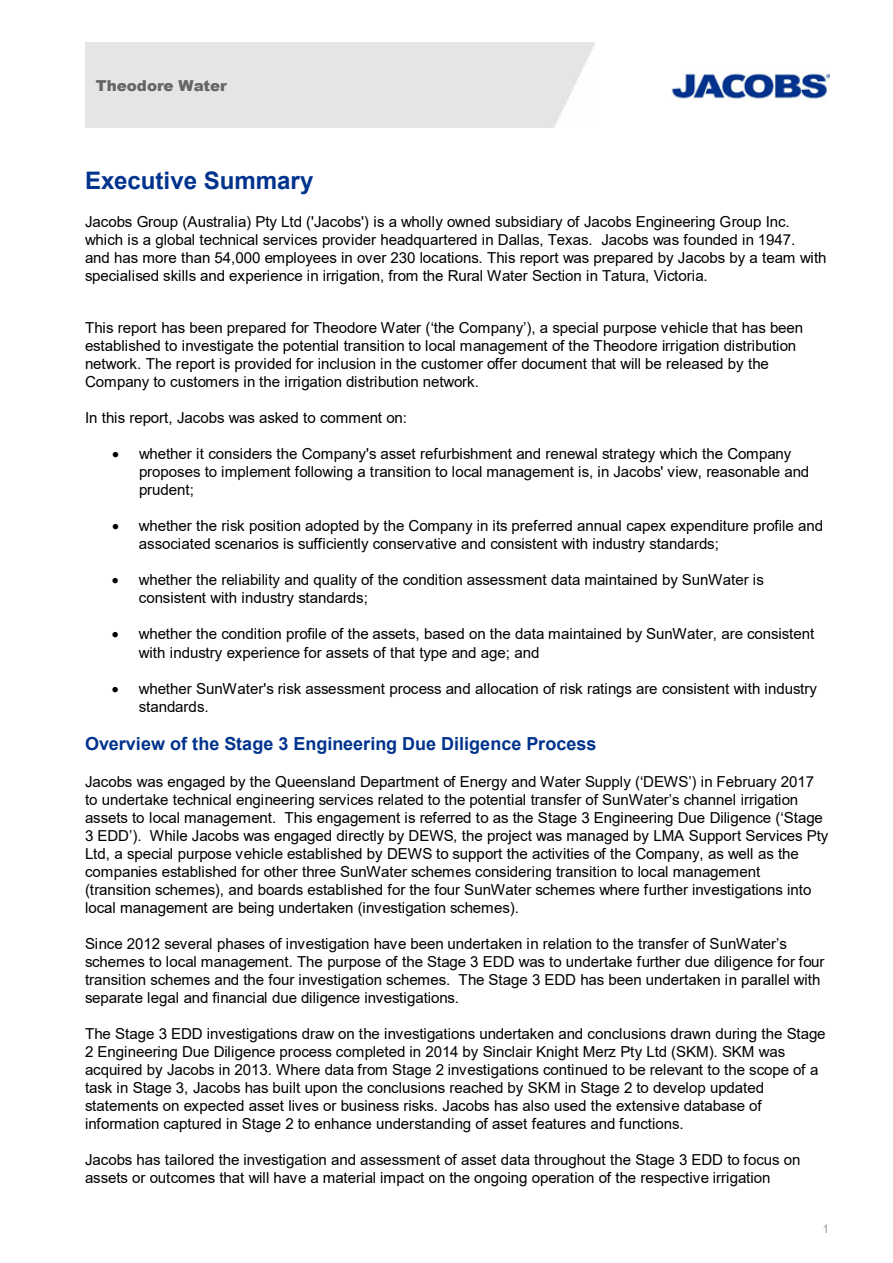
<style>
.page{position:relative;width:893px;height:1263px;background:#fff}
.page>*{position:absolute;margin:0;border:0;box-sizing:border-box;transform-origin:0 0}
.t1{font:700 24.15px "Arial";letter-spacing:-.005em;color:#00338d}
.t2{font:700 18px "Arial";letter-spacing:.005em;color:#00338d}
.t3{font:15.15px/18px "Arial";letter-spacing:-.01em;color:#000}
.t4{font:900 15.15px "Arial";color:#666}
.t5{font:11.85px "Arial";color:#999}
</style>
<div class="page">
<svg style="left:670px;top:71px;width:160px;height:30px"></svg>
<p class="t4" style="left:96px;top:74px;width:132px">Theodore Water</p>
<h1 class="t1" style="left:85px;top:163px;width:230px">Executive Summary</h1>
<p class="t3" style="left:85px;top:212px;width:743px">Jacobs Group (Australia) Pty Ltd ('Jacobs') is a wholly owned subsidiary of Jacobs Engineering Group Inc. which is a global technical services provider headquartered in Dallas, Texas. Jacobs was founded in 1947.<br>and has more than 54,000 employees in over 230 locations. This report was prepared by Jacobs by a team with specialised skills and experience in irrigation, from the Rural Water Section in Tatura, Victoria.</p>
<p class="t3" style="left:85px;top:318px;width:720px">This report has been prepared for Theodore Water (‘the Company’), a special purpose vehicle that has been established to investigate the potential transition to local management of the Theodore irrigation distribution network. The report is provided for inclusion in the customer offer document that will be released by the Company to customers in the irrigation distribution network.</p>
<p class="t3" style="left:85px;top:408px;width:324px">In this report, Jacobs was asked to comment on:</p>
<p class="t3" style="left:139px;top:444px;width:672px">whether it considers the Company's asset refurbishment and renewal strategy which the Company proposes to implement following a transition to local management is, in Jacobs' view, reasonable and prudent;</p>
<p class="t3" style="left:139px;top:517px;width:686px">whether the risk position adopted by the Company in its preferred annual capex expenditure profile and associated scenarios is sufficiently conservative and consistent with industry standards;</p>
<p class="t3" style="left:139px;top:570px;width:626px">whether the reliability and quality of the condition assessment data maintained by SunWater is consistent with industry standards;</p>
<p class="t3" style="left:139px;top:625px;width:677px">whether the condition profile of the assets, based on the data maintained by SunWater, are consistent with industry experience for assets of that type and age; and</p>
<p class="t3" style="left:139px;top:679px;width:680px">whether SunWater's risk assessment process and allocation of risk ratings are consistent with industry standards.</p>
<p class="t2" style="left:85px;top:730px;width:513px">Overview of the Stage 3 Engineering Due Diligence Process</p>
<p class="t3" style="left:85px;top:772px;width:745px">Jacobs was engaged by the Queensland Department of Energy and Water Supply (‘DEWS’) in February 2017 to undertake technical engineering services related to the potential transfer of SunWater’s channel irrigation assets to local management. This engagement is referred to as the Stage 3 Engineering Due Diligence (‘Stage 3 EDD’). While Jacobs was engaged directly by DEWS, the project was managed by LMA Support Services Pty Ltd, a special purpose vehicle established by DEWS to support the activities of the Company, as well as the companies established for other three SunWater schemes considering transition to local management (transition schemes), and boards established for the four SunWater schemes where further investigations into local management are being undertaken (investigation schemes).</p>
<p class="t3" style="left:85px;top:934px;width:741px">Since 2012 several phases of investigation have been undertaken in relation to the transfer of SunWater’s schemes to local management. The purpose of the Stage 3 EDD was to undertake further due diligence for four transition schemes and the four investigation schemes. The Stage 3 EDD has been undertaken in parallel with separate legal and financial due diligence investigations.</p>
<p class="t3" style="left:85px;top:1024px;width:742px">The Stage 3 EDD investigations draw on the investigations undertaken and conclusions drawn during the Stage 2 Engineering Due Diligence process completed in 2014 by Sinclair Knight Merz Pty Ltd (SKM). SKM was acquired by Jacobs in 2013. Where data from Stage 2 investigations continued to be relevant to the scope of a task in Stage 3, Jacobs has built upon the conclusions reached by SKM in Stage 2 to develop updated statements on expected asset lives or business risks. Jacobs has also used the extensive database of information captured in Stage 2 to enhance understanding of asset features and functions.</p>
<p class="t3" style="left:85px;top:1150px;width:717px">Jacobs has tailored the investigation and assessment of asset data throughout the Stage 3 EDD to focus on assets or outcomes that will have a material impact on the ongoing operation of the respective irrigation</p>
<p class="t5" style="left:822px;top:1220px;width:8px">1</p>
</div>
